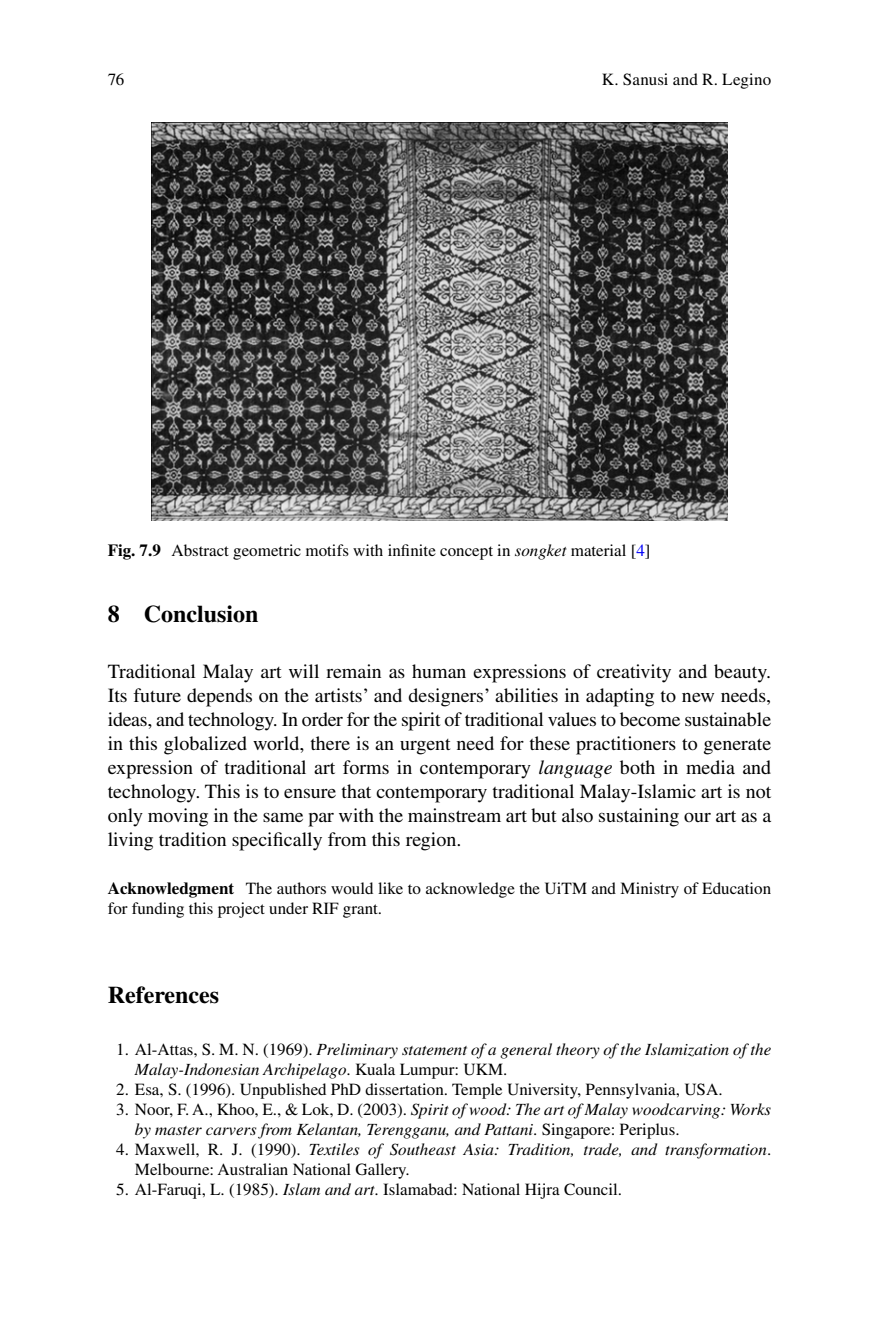
<style>
.page{position:relative;width:879px;height:1333px;background:#fff}
.page>*{position:absolute;margin:0;border:0;box-sizing:border-box;transform-origin:0 0}
.t1{font:700 24px "Ldhxjc Ysvvjx Times";color:#000}
.t2{font:20px/24px "Dfthcn Ttdsmg Times";color:#000;text-align:justify}
.t3{font:17px/20px "Dfthcn Ttdsmg Times";color:#000}
.t4{font:italic 17px/20px "Brksxl Kxcxyw Times";color:#000}
.s1{font-family:"Ldhxjc Ysvvjx Times";font-weight:700}
.s2{font-family:"Brksxl Kxcxyw Times";font-style:italic}
.s3{color:#0000fa}
.s4{font-family:"Dfthcn Ttdsmg Times";font-style:normal}
</style>
<div class="page">
<img style="left:151px;top:122px;width:576px;height:398px">
<p class="t3" style="left:108px;top:71px;width:18px">76</p>
<p class="t3" style="left:602px;top:71px;width:171px">K. Sanusi and R. Legino</p>
<p class="t3" style="left:108px;top:542px;width:544px"><span class="s1">Fig. 7.9</span> Abstract geometric motifs with infinite concept in <span class="s2">songket</span> material [ <span class="s3">4</span> ]</p>
<p class="t1" style="left:108px;top:605px;width:152px">8 Conclusion</p>
<p class="t2" style="left:108px;top:661px;width:665px">Traditional Malay art will remain as human expressions of creativity and beauty.<br>Its future depends on the artists’ and designers’ abilities in adapting to new needs, ideas, and technology. In order for the spirit of traditional values to become sustainable in this globalized world, there is an urgent need for these practitioners to generate expression of traditional art forms in contemporary <span class="s2">language</span> both in media and technology. This is to ensure that contemporary traditional Malay-Islamic art is not only moving in the same par with the mainstream art but also sustaining our art as a living tradition specifically from this region.</p>
<p class="t3" style="left:108px;top:880px;width:665px"><span class="s1">Acknowledgment</span> The authors would like to acknowledge the UiTM and Ministry of Education for funding this project under RIF grant.</p>
<p class="t1" style="left:108px;top:985px;width:113px">References</p>
<p class="t4" style="left:135px;top:1040px;width:638px;text-indent:-19px"><span class="s4">1. Al-Attas, S. M. N. (1969).</span> Preliminary statement of a general theory of the Islamization of the<br>Malay-Indonesian Archipelago <span class="s4">. Kuala Lumpur: UKM.</span></p>
<p class="t3" style="left:116px;top:1080px;width:608px">2. Esa, S. (1996). Unpublished PhD dissertation. Temple University, Pennsylvania, USA.</p>
<p class="t4" style="left:135px;top:1100px;width:638px;text-indent:-19px"><span class="s4">3. Noor, F. A., Khoo, E., &amp; Lok, D. (2003).</span> Spirit of wood: The art of Malay woodcarving: Works by master carvers from Kelantan, Terengganu, and Pattani <span class="s4">. Singapore: Periplus.</span></p>
<p class="t4" style="left:116px;top:1140px;width:656px"><span class="s4">4. Maxwell, R. J. (1990).</span> Textiles of Southeast Asia: Tradition, trade, and transformation <span class="s4">.</span></p>
<p class="t3" style="left:135px;top:1160px;width:276px">Melbourne: Australian National Gallery.</p>
<p class="t3" style="left:116px;top:1180px;width:507px">5. Al-Faruqi, L. (1985). <span class="s2">Islam and art</span> . Islamabad: National Hijra Council.</p>
</div>
